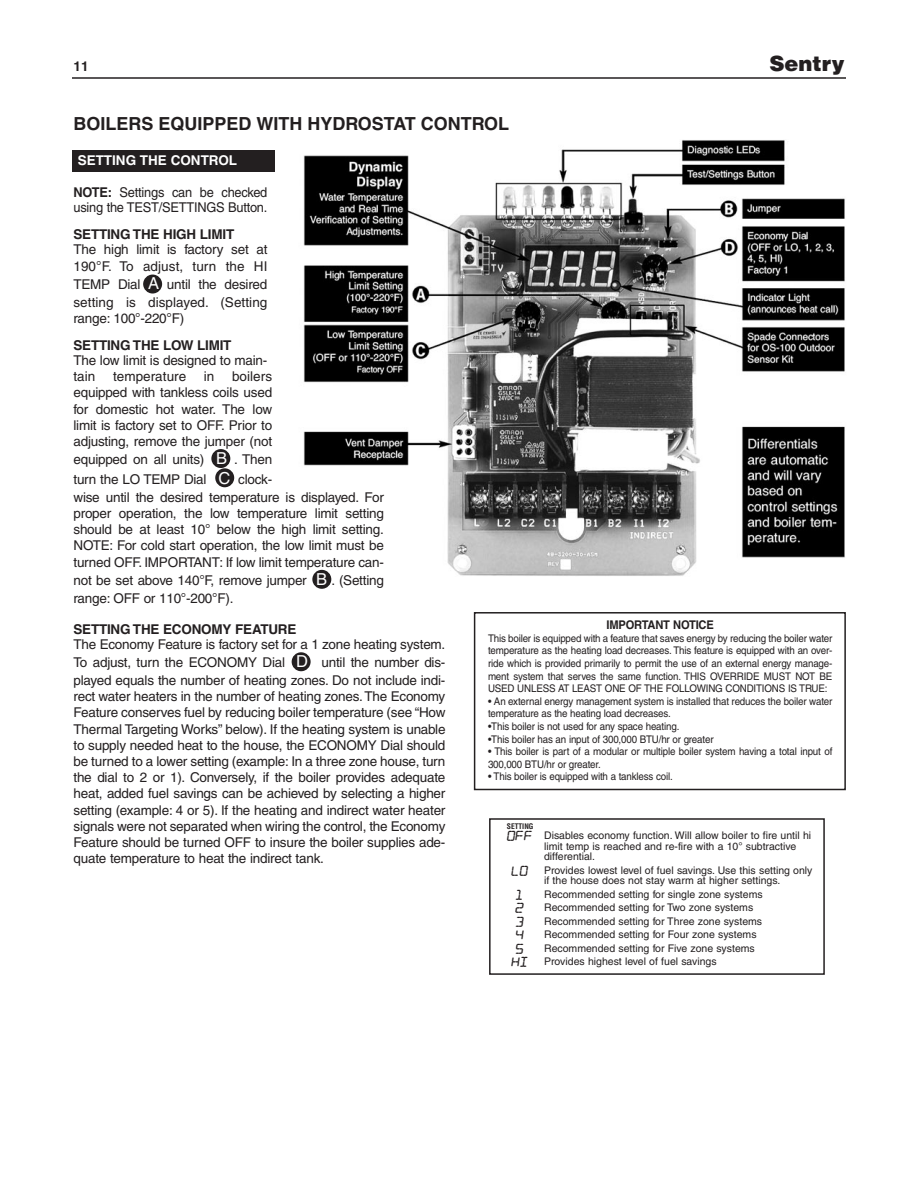
<style>
.page{position:relative;width:918px;height:1188px;background:#fff}
.page>*{position:absolute;margin:0;border:0;box-sizing:border-box;transform-origin:0 0}
.t1{font:900 21px "Helvetica";color:#231f20}
.t2{font:700 18px "Helvetica";color:#231f20}
.t3{font:13.5px/16.2px "Helvetica";letter-spacing:-.015em;color:#231f20}
.t4{font:700 13.5px "Helvetica";letter-spacing:-.015em;color:#231f20}
.t5{font:13.5px/15.3px "Helvetica";letter-spacing:-.015em;color:#231f20;scale:.95 1}
.t6{font:700 13.5px "Helvetica";color:#fff}
.t7{font:13.5px "Helvetica";letter-spacing:.005em;color:#231f20}
.t8{font:700 12px "Helvetica";letter-spacing:-.015em;color:#231f20;scale:.93 1}
.t9{font:10.5px/12.6px "Helvetica";letter-spacing:-.01em;color:#231f20;scale:.93 1}
.t10{font:10.5px/10.5px "Helvetica";letter-spacing:-.01em;color:#231f20}
.t11{font:10.5px "Digitaldream Fat Skew";color:#231f20}
.t12{font:700 condensed 7.5px "Helvetica";color:#231f20}
.s1{font-weight:700}
.s2{font-size:16.5px;color:#fff}
.s3{font-family:"Digitaldream Fat Skew"}
</style>
<div class="page">
<hr style="left:72px;top:77px;width:774px;height:2px;background:#231f20">
<img style="left:303px;top:140px;width:542px;height:442px">
<div style="left:292px;top:652px;width:19px;height:19px;background:#231f20;border-radius:50%"></div>
<div style="left:312px;top:570px;width:19px;height:19px;background:#231f20;border-radius:50%"></div>
<div style="left:215px;top:468px;width:19px;height:19px;background:#231f20;border-radius:50%"></div>
<div style="left:211px;top:449px;width:19px;height:19px;background:#231f20;border-radius:50%"></div>
<div style="left:143px;top:275px;width:19px;height:19px;background:#231f20;border-radius:50%"></div>
<div style="left:72px;top:150px;width:203px;height:22px;background:#231f20"></div>
<div style="left:489px;top:818px;width:336px;height:157px;border:2px solid #231f20"></div>
<div style="left:474px;top:612px;width:372px;height:178px;border:2px solid #231f20"></div>
<p class="t4" style="left:73px;top:61px;width:17px">11</p>
<h1 class="t1" style="left:769px;top:55px;width:77px">Sentry</h1>
<h2 class="t2" style="left:74px;top:117px;width:437px">BOILERS EQUIPPED WITH HYDROSTAT CONTROL</h2>
<p class="t6" style="left:78px;top:155px;width:161px">SETTING THE CONTROL</p>
<p class="t5" style="left:74px;top:186px;width:206px"><span class="s1">NOTE:</span> Settings can be checked using the TEST/SETTINGS Button.</p>
<p class="t4" style="left:73px;top:229px;width:162px">SETTING THE HIGH LIMIT</p>
<p class="t3" style="left:73px;top:243px;width:195px">The high limit is factory set at<br>190°F. To adjust, turn the HI</p>
<p class="t3" style="left:73px;top:277px;width:195px;line-height:17.7px">TEMP Dial <span class="s2">A</span> until the desired setting is displayed. (Setting</p>
<p class="t3" style="left:73px;top:311px;width:112px">range: 100°-220°F)</p>
<p class="t4" style="left:73px;top:340px;width:160px">SETTING THE LOW LIMIT</p>
<p class="t3" style="left:73px;top:353px;width:195px">The low limit is designed to main&shy;tain</p>
<p class="t3" style="left:73px;top:370px;width:200px;text-align:justify;text-indent:159px">boilers equipped with tankless coils used for domestic hot water. The low limit is factory set to OFF. Prior to adjusting, remove the jumper (not</p>
<p class="t3" style="left:73px;top:451px;width:200px;line-height:19.8px">equipped on all units) <span class="s2">B</span> . Then turn the LO TEMP Dial <span class="s2">C</span> clock-</p>
<p class="t3" style="left:74px;top:490px;width:312px;text-align:justify">wise until the desired temperature is displayed. For proper operation, the low temperature limit setting should be at least 10° below the high limit setting.<br>NOTE: For cold start operation, the low limit must be turned OFF. IMPORTANT: If low limit temperature can-</p>
<p class="t3" style="left:73px;top:573px;width:312px;line-height:17.7px">not be set above 140°F, remove jumper <span class="s2">B</span> . (Setting range: OFF or 110°-200°F).</p>
<p class="t4" style="left:73px;top:624px;width:224px">SETTING THE ECONOMY FEATURE</p>
<p class="t3" style="left:73px;top:637px;width:373px;line-height:18px;text-align:justify">The Economy Feature is factory set for a 1 zone heating system.<br>To adjust, turn the ECONOMY Dial <span class="s2">D</span> until the number dis&shy;played equals the number of heating zones. Do not include indi-</p>
<p class="t3" style="left:74px;top:690px;width:374px;text-align:justify">rect water heaters in the number of heating zones. The Economy Feature conserves fuel by reducing boiler temperature (see “How Thermal Targeting Works” below). If the heating system is unable to supply needed heat to the house, the ECONOMY Dial should be turned to a lower setting (example: In a three zone house, turn the dial to 2 or 1). Conversely, if the boiler provides adequate heat, added fuel savings can be achieved by selecting a higher setting (example: 4 or 5). If the heating and indirect water heater signals were not separated when wiring the control, the Economy Feature should be turned OFF to insure the boiler supplies ade&shy;quate temperature to heat the indirect tank.</p>
<p class="t7" style="left:113px;top:372px;width:75px">temperature</p>
<p class="t3" style="left:204px;top:370px;width:12px">in</p>
<p class="t8" style="left:607px;top:621px;width:117px">IMPORTANT NOTICE</p>
<p class="t9" style="left:488px;top:633px;width:372px;text-align:justify">This boiler is equipped with a feature that saves energy by reducing the boiler water temperature as the heating load decreases. This feature is equipped with an over&shy;ride which is provided primarily to permit the use of an external energy manage&shy;ment system that serves the same function. THIS OVERRIDE MUST NOT BE USED UNLESS AT LEAST ONE OF THE FOLLOWING CONDITIONS IS TRUE:</p>
<p class="t9" style="left:488px;top:696px;width:372px">• An external energy management system is installed that reduces the boiler water temperature as the heating load decreases.</p>
<p class="t9" style="left:488px;top:721px;width:207px">•This boiler is not used for any space heating.</p>
<p class="t9" style="left:488px;top:734px;width:244px">•This boiler has an input of 300,000 BTU/hr or greater</p>
<p class="t9" style="left:488px;top:746px;width:372px">• This boiler is part of a modular or multiple boiler system having a total input of<br>300,000 BTU/hr or greater.</p>
<p class="t9" style="left:488px;top:771px;width:200px">• This boiler is equipped with a tankless coil.</p>
<p class="t12" style="left:507px;top:823px;width:28px">SETTING</p>
<p class="t10" style="left:544px;top:831px;width:269px;text-indent:-37px"><span class="s3">OFF</span> Disables economy function. Will allow boiler to fire until hi limit temp is reached and re-fire with a 10° subtractive differential.</p>
<p class="t11" style="left:512px;top:864px;width:18px">LO</p>
<p class="t10" style="left:544px;top:866px;width:270px">Provides lowest level of fuel savings. Use this setting only if the house does not stay warm at higher settings.</p>
<p class="t11" style="left:516px;top:888px;width:10px">1</p>
<p class="t10" style="left:544px;top:890px;width:220px">Recommended setting for single zone systems</p>
<p class="t11" style="left:516px;top:902px;width:10px">2</p>
<p class="t10" style="left:544px;top:903px;width:211px">Recommended setting for Two zone systems</p>
<p class="t11" style="left:516px;top:915px;width:10px">3</p>
<p class="t10" style="left:544px;top:917px;width:220px">Recommended setting for Three zone systems</p>
<p class="t11" style="left:516px;top:929px;width:10px">4</p>
<p class="t10" style="left:544px;top:930px;width:214px">Recommended setting for Four zone systems</p>
<p class="t11" style="left:516px;top:942px;width:10px">5</p>
<p class="t10" style="left:544px;top:944px;width:212px">Recommended setting for Five zone systems</p>
<p class="t11" style="left:512px;top:956px;width:18px">HI</p>
<p class="t10" style="left:544px;top:957px;width:174px">Provides highest level of fuel savings</p>
</div>
